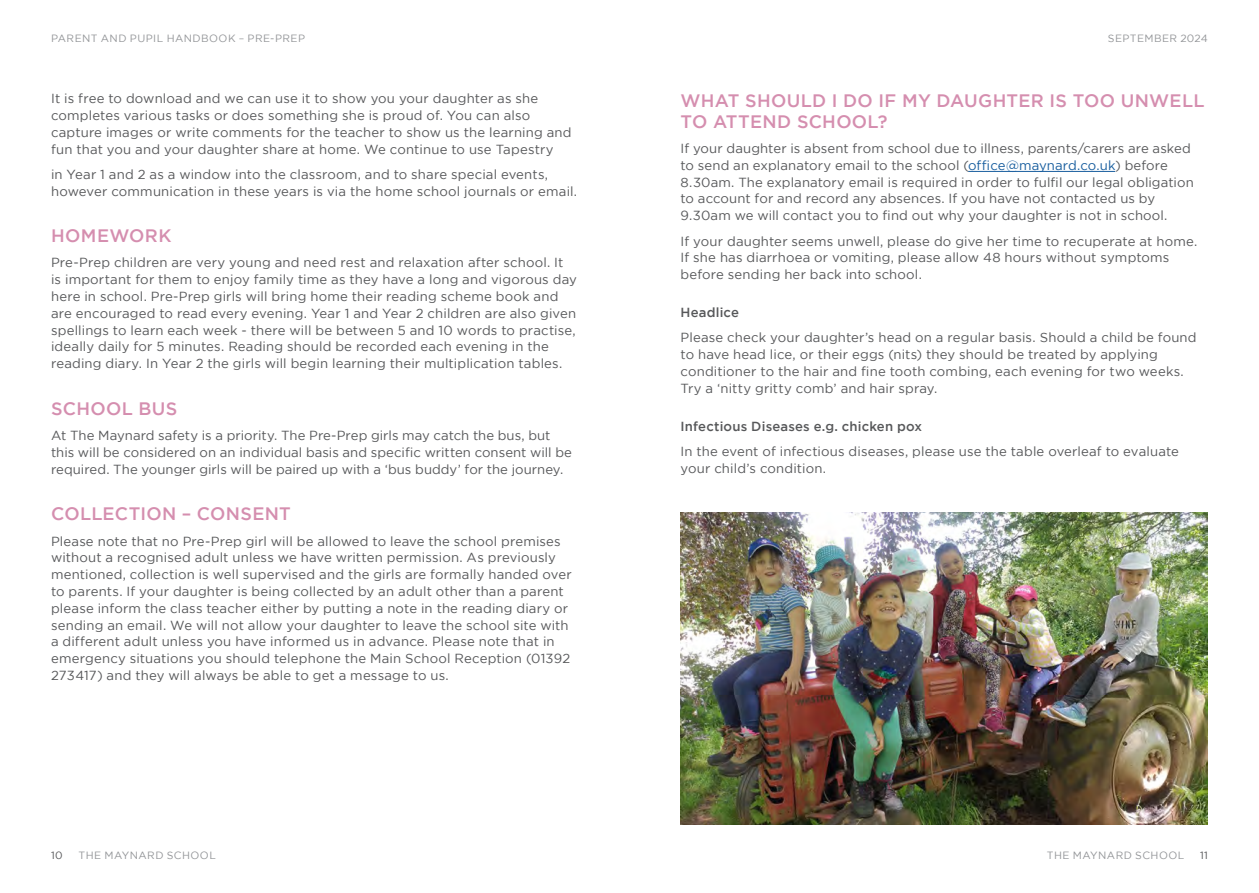
<style>
.page{position:relative;width:1259px;height:893px;background:#fff}
.page>*{position:absolute;margin:0;border:0;box-sizing:border-box;transform-origin:0 0}
.Sub-head{font:500 18px/21px "Gotham";letter-spacing:.02em;color:#d58eaf}
.Body{font:13.2px/16.8px "Gotham";letter-spacing:.01em;color:#57585a}
.Sub-sub-head{font:500 13.2px "Gotham";letter-spacing:.01em;color:#57585a}
.t1{font:10.5px "Gotham";letter-spacing:.04em;color:#939598}
.t2{font:10.5px "Gotham";color:#57585a}
.s1{color:#175d9e}
</style>
<div class="page">
<hr style="left:968px;top:171px;width:147px;height:1px;background:#175d9e">
<img style="left:680px;top:512px;width:528px;height:313px">
<p class="t1" style="left:51px;top:32px;width:255px">PARENT AND PUPIL HANDBOOK – PRE-PREP</p>
<p class="Body" style="left:51px;top:90px;width:522px">It is free to download and we can use it to show you your daughter as she completes various tasks or does something she is proud of. You can also capture images or write comments for the teacher to show us the learning and fun that you and your daughter share at home. We continue to use Tapestry</p>
<p class="Body" style="left:51px;top:166px;width:527px">in Year 1 and 2 as a window into the classroom, and to share special events, however communication in these years is via the home school journals or email.</p>
<p class="Sub-head" style="left:51px;top:225px;width:122px">HOMEWORK</p>
<p class="Body" style="left:51px;top:254px;width:527px">Pre-Prep children are very young and need rest and relaxation after school. It is important for them to enjoy family time as they have a long and vigorous day here in school. Pre-Prep girls will bring home their reading scheme book and are encouraged to read every evening. Year 1 and Year 2 children are also given spellings to learn each week - there will be between 5 and 10 words to practise, ideally daily for 5 minutes. Reading should be recorded each evening in the reading diary. In Year 2 the girls will begin learning their multiplication tables.</p>
<p class="Sub-head" style="left:51px;top:397px;width:128px">SCHOOL BUS</p>
<p class="Body" style="left:51px;top:427px;width:522px">At The Maynard safety is a priority. The Pre-Prep girls may catch the bus, but this will be considered on an individual basis and specific written consent will be required. The younger girls will be paired up with a ‘bus buddy’ for the journey.</p>
<p class="Sub-head" style="left:51px;top:503px;width:241px">COLLECTION – CONSENT</p>
<p class="Body" style="left:51px;top:532px;width:522px">Please note that no Pre-Prep girl will be allowed to leave the school premises without a recognised adult unless we have written permission. As previously mentioned, collection is well supervised and the girls are formally handed over to parents. If your daughter is being collected by an adult other than a parent please inform the class teacher either by putting a note in the reading diary or sending an email. We will not allow your daughter to leave the school site with a different adult unless you have informed us in advance. Please note that in emergency situations you should telephone the Main School Reception (01392<br>273417) and they will always be able to get a message to us.</p>
<p class="t1" style="left:1107px;top:32px;width:102px">SEPTEMBER 2024</p>
<p class="Sub-head" style="left:680px;top:89px;width:525px">WHAT SHOULD I DO IF MY DAUGHTER IS TOO UNWELL<br>TO ATTEND SCHOOL?</p>
<p class="Body" style="left:680px;top:140px;width:515px">If your daughter is absent from school due to illness, parents/carers are asked to send an explanatory email to the school (<span class="s1">office@maynard.co.uk</span>) before 8.30am. The explanatory email is required in order to fulfil our legal obligation to account for and record any absences. If you have not contacted us by 9.30am we will contact you to find out why your daughter is not in school.</p>
<p class="Body" style="left:680px;top:232px;width:518px">If your daughter seems unwell, please do give her time to recuperate at home.<br>If she has diarrhoea or vomiting, please allow 48 hours without symptoms before sending her back into school.</p>
<p class="Sub-sub-head" style="left:680px;top:305px;width:60px">Headlice</p>
<p class="Body" style="left:680px;top:329px;width:517px">Please check your daughter’s head on a regular basis. Should a child be found to have head lice, or their eggs (nits) they should be treated by applying conditioner to the hair and fine tooth combing, each evening for two weeks.<br>Try a ‘nitty gritty comb’ and hair spray.</p>
<p class="Sub-sub-head" style="left:680px;top:419px;width:243px">Infectious Diseases e.g. chicken pox</p>
<p class="Body" style="left:680px;top:443px;width:500px">In the event of infectious diseases, please use the table overleaf to evaluate your child’s condition.</p>
<p class="t2" style="left:51px;top:849px;width:13px">10</p>
<p class="t1" style="left:79px;top:849px;width:139px">THE MAYNARD SCHOOL</p>
<p class="t1" style="left:1047px;top:849px;width:139px">THE MAYNARD SCHOOL</p>
<p class="t2" style="left:1200px;top:849px;width:9px">11</p>
</div>
